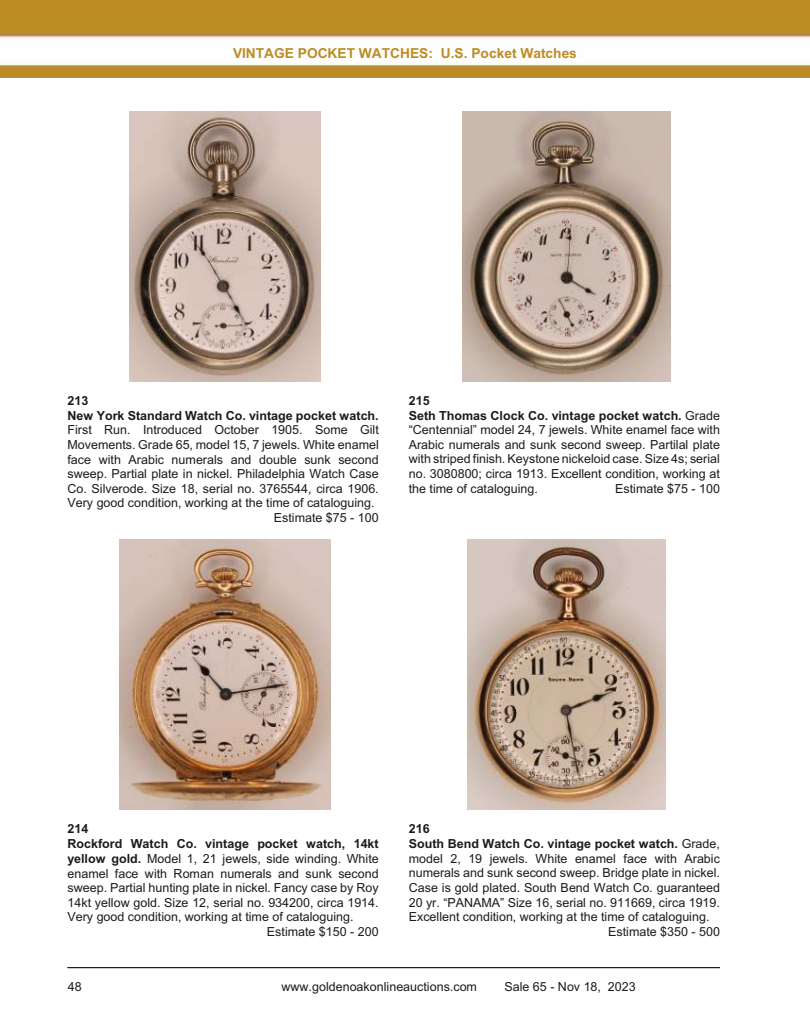
<style>
.page{position:relative;width:810px;height:1035px;background:#fff}
.page>*{position:absolute;margin:0;border:0;box-sizing:border-box;transform-origin:0 0}
.t1{font:700 13.75px "Arial";color:#bd8c24}
.t2{font:12.5px/14.6px "Arial";color:#1f1a17}
.t3{font:700 12.5px/14.9px "Arial";color:#1f1a17}
.s1{font-weight:700}
.s2{font-weight:400}
</style>
<div class="page">
<img style="left:0;top:0;width:810px;height:77px">
<hr style="left:68px;top:967px;width:652px;height:1px;background:#1f1a17">
<img style="left:120px;top:540px;width:210px;height:270px">
<img style="left:129px;top:111px;width:192px;height:270px">
<img style="left:462px;top:111px;width:208px;height:270px">
<img style="left:467px;top:540px;width:198px;height:270px">
<p class="t1" style="left:233px;top:48px;width:345px">VINTAGE POCKET WATCHES: U.S. Pocket Watches</p>
<p class="t3" style="left:68px;top:394px;width:313px">213<br>New York Standard Watch Co. vintage pocket watch.</p>
<p class="t2" style="left:68px;top:424px;width:313px">First Run. Introduced October 1905. Some Gilt</p>
<p class="t2" style="left:68px;top:438px;width:313px">Movements. Grade 65, model 15, 7 jewels. White enamel</p>
<p class="t2" style="left:68px;top:453px;width:313px">face with Arabic numerals and double sunk second</p>
<p class="t2" style="left:68px;top:468px;width:313px">sweep. Partial plate in nickel. Philadelphia Watch Case</p>
<p class="t2" style="left:68px;top:482px;width:313px">Co. Silverode. Size 18, serial no. 3765544, circa 1906.</p>
<p class="t2" style="left:68px;top:497px;width:309px">Very good condition, working at the time of cataloguing.</p>
<p class="t2" style="left:274px;top:511px;width:106px">Estimate $75 - 100</p>
<p class="t2" style="left:409px;top:394px;width:313px"><span class="s1">215<br>Seth Thomas Clock Co. vintage pocket watch.</span> Grade “Centennial” model 24, 7 jewels. White enamel face with Arabic numerals and sunk second sweep. Partilal plate with striped finish. Keystone nickeloid case. Size 4s; serial no. 3080800; circa 1913. Excellent condition, working at the time of cataloguing.</p>
<p class="t2" style="left:615px;top:482px;width:106px">Estimate $75 - 100</p>
<p class="t3" style="left:68px;top:823px;width:22px">214</p>
<p class="t3" style="left:68px;top:837px;width:313px">Rockford Watch Co. vintage pocket watch, 14kt</p>
<p class="t2" style="left:68px;top:852px;width:313px"><span class="s1">yellow gold.</span> Model 1, 21 jewels, side winding. White</p>
<p class="t2" style="left:68px;top:867px;width:313px">enamel face with Roman numerals and sunk second</p>
<p class="t2" style="left:68px;top:882px;width:313px">sweep. Partial hunting plate in nickel. Fancy case by Roy</p>
<p class="t2" style="left:68px;top:896px;width:313px">14kt yellow gold. Size 12, serial no. 934200, circa 1914.</p>
<p class="t2" style="left:68px;top:911px;width:288px">Very good condition, working at time of cataloguing.</p>
<p class="t2" style="left:267px;top:925px;width:113px">Estimate $150 - 200</p>
<p class="t3" style="left:409px;top:823px;width:22px">216</p>
<p class="t3" style="left:409px;top:837px;width:313px">South Bend Watch Co. vintage pocket watch. <span class="s2">Grade,</span></p>
<p class="t2" style="left:409px;top:852px;width:313px">model 2, 19 jewels. White enamel face with Arabic</p>
<p class="t2" style="left:409px;top:867px;width:313px">numerals and sunk second sweep. Bridge plate in nickel.</p>
<p class="t2" style="left:409px;top:881px;width:313px">Case is gold plated. South Bend Watch Co. guaranteed</p>
<p class="t2" style="left:409px;top:896px;width:313px">20 yr. “PANAMA” Size 16, serial no. 911669, circa 1919.</p>
<p class="t2" style="left:409px;top:911px;width:302px">Excellent condition, working at the time of cataloguing.</p>
<p class="t2" style="left:608px;top:925px;width:113px">Estimate $350 - 500</p>
<p class="t2" style="left:68px;top:981px;width:15px">48</p>
<p class="t2" style="left:281px;top:981px;width:197px">www.goldenoakonlineauctions.com</p>
<p class="t2" style="left:505px;top:981px;width:133px">Sale 65 - Nov 18, 2023</p>
</div>
